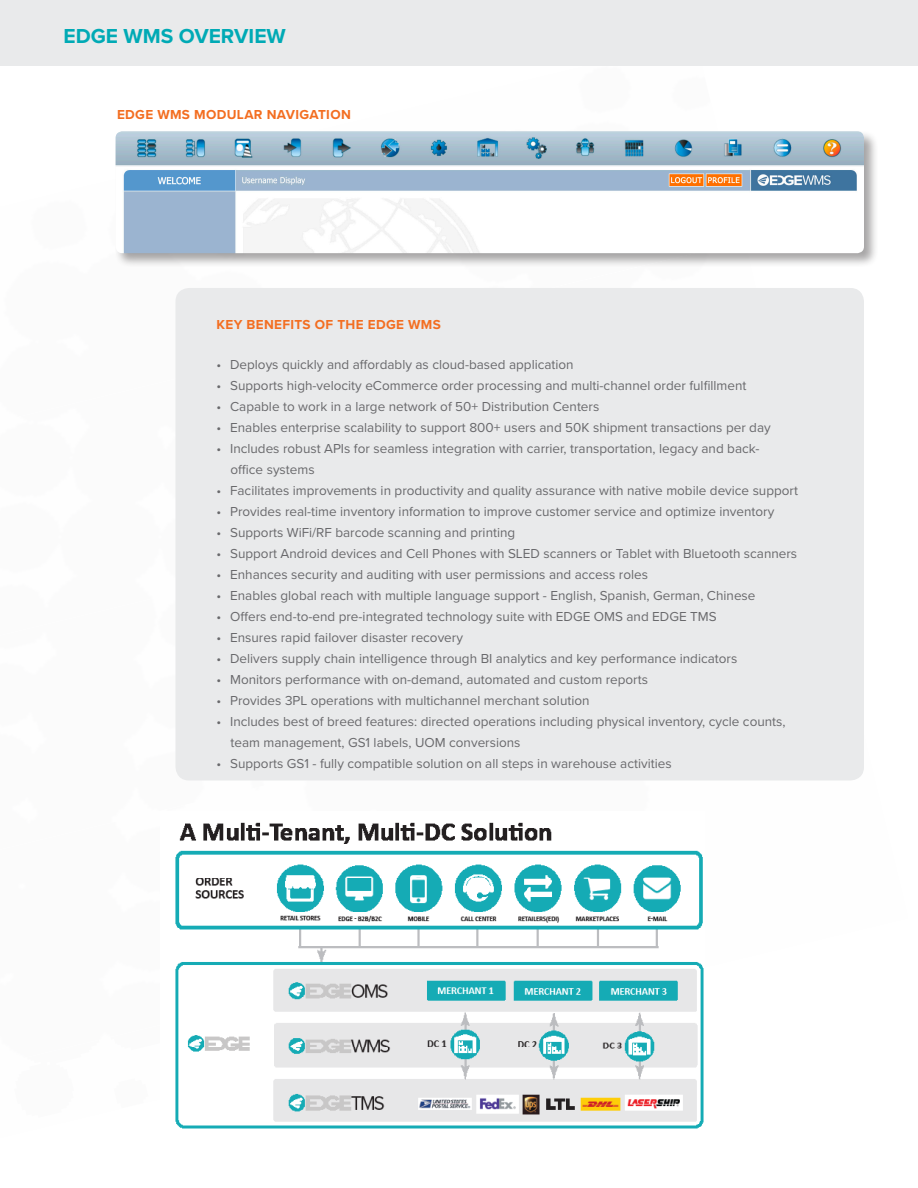
<style>
.page{position:relative;width:918px;height:1188px;background:#fff}
.page>*{position:absolute;margin:0;border:0;box-sizing:border-box;transform-origin:0 0}
.t1{font:700 21px "Proxima Nova";color:#00aab5}
.t2{font:13.5px "Proxima Nova";color:#69696c}
.t3{font:700 13.5px "Proxima Nova";letter-spacing:.025em;color:#f36e21}
</style>
<div class="page">
<div style="left:176px;top:288px;width:688px;height:492px;background:#e9eaeb;border-radius:14px"></div>
<div style="left:0;top:0;width:918px;height:66px;background:#e9eaeb"></div>
<img style="left:175px;top:822px;width:529px;height:307px">
<div style="left:114px;top:130px;width:765px;height:138px;background:#231f20;opacity:.4"></div>
<img style="left:116px;top:131px;width:748px;height:122px">
<p class="t1" style="left:63px;top:20px;width:224px">EDGE WMS OVERVIEW</p>
<p class="t3" style="left:117px;top:105px;width:235px">EDGE WMS MODULAR NAVIGATION</p>
<p class="t3" style="left:217px;top:314px;width:226px">KEY BENEFITS OF THE EDGE WMS</p>
<p class="t2" style="left:217px;top:355px;width:359px">• Deploys quickly and affordably as cloud-based application</p>
<p class="t2" style="left:217px;top:376px;width:531px">• Supports high-velocity eCommerce order processing and multi-channel order fulfillment</p>
<p class="t2" style="left:217px;top:397px;width:384px">• Capable to work in a large network of 50+ Distribution Centers</p>
<p class="t2" style="left:217px;top:418px;width:556px">• Enables enterprise scalability to support 800+ users and 50K shipment transactions per day</p>
<p class="t2" style="left:217px;top:439px;width:544px">• Includes robust APIs for seamless integration with carrier, transportation, legacy and back-</p>
<p class="t2" style="left:231px;top:460px;width:86px">office systems</p>
<p class="t2" style="left:217px;top:481px;width:583px">• Facilitates improvements in productivity and quality assurance with native mobile device support</p>
<p class="t2" style="left:217px;top:502px;width:559px">• Provides real-time inventory information to improve customer service and optimize inventory</p>
<p class="t2" style="left:217px;top:523px;width:300px">• Supports WiFi/RF barcode scanning and printing</p>
<p class="t2" style="left:217px;top:544px;width:582px">• Support Android devices and Cell Phones with SLED scanners or Tablet with Bluetooth scanners</p>
<p class="t2" style="left:217px;top:565px;width:433px">• Enhances security and auditing with user permissions and access roles</p>
<p class="t2" style="left:217px;top:586px;width:540px">• Enables global reach with multiple language support - English, Spanish, German, Chinese</p>
<p class="t2" style="left:217px;top:607px;width:502px">• Offers end-to-end pre-integrated technology suite with EDGE OMS and EDGE TMS</p>
<p class="t2" style="left:217px;top:628px;width:248px">• Ensures rapid failover disaster recovery</p>
<p class="t2" style="left:217px;top:649px;width:522px">• Delivers supply chain intelligence through BI analytics and key performance indicators</p>
<p class="t2" style="left:217px;top:670px;width:433px">• Monitors performance with on-demand, automated and custom reports</p>
<p class="t2" style="left:217px;top:691px;width:374px">• Provides 3PL operations with multichannel merchant solution</p>
<p class="t2" style="left:217px;top:712px;width:571px">• Includes best of breed features: directed operations including physical inventory, cycle counts,</p>
<p class="t2" style="left:231px;top:733px;width:291px">team management, GS1 labels, UOM conversions</p>
<p class="t2" style="left:217px;top:754px;width:457px">• Supports GS1 - fully compatible solution on all steps in warehouse activities</p>
</div>
